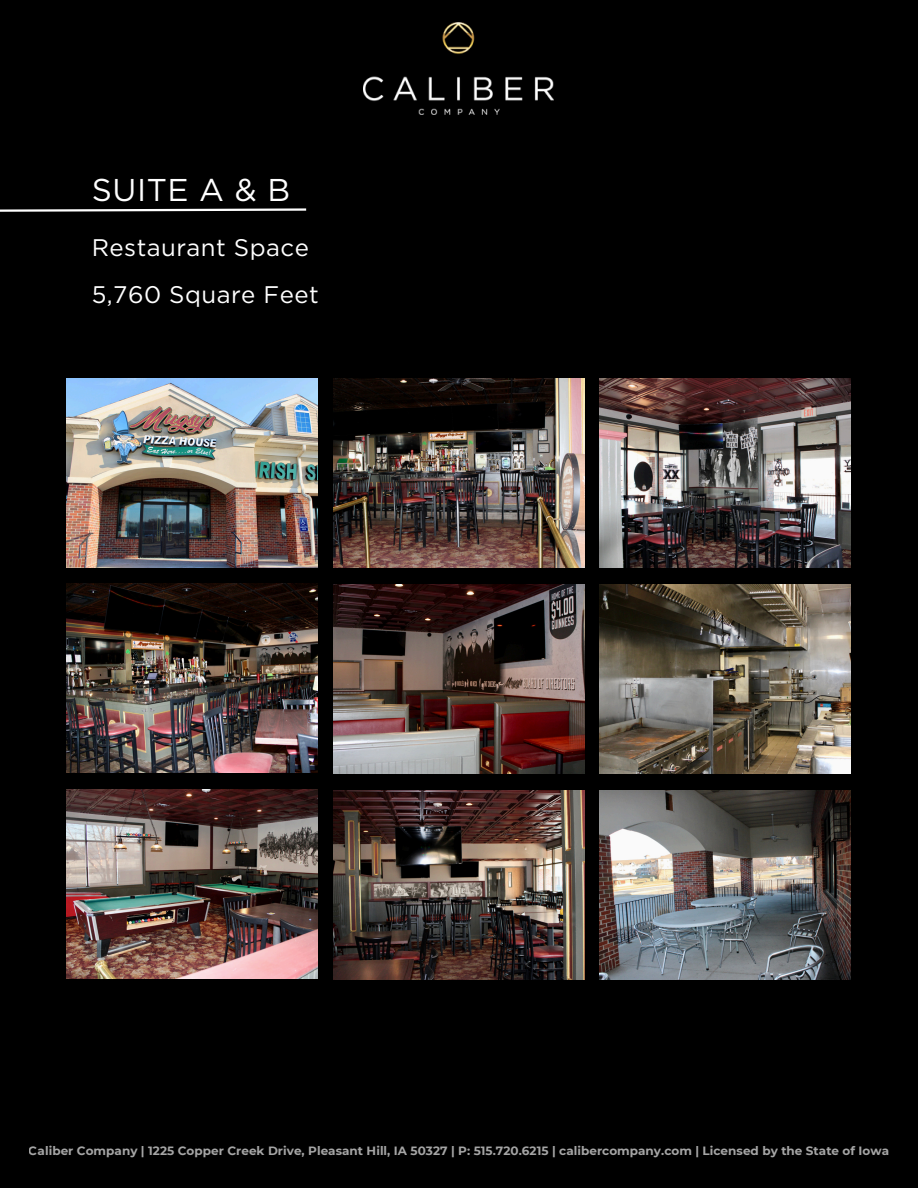
<style>
.page{position:relative;width:918px;height:1188px;background:#000}
.page>*{position:absolute;margin:0;border:0;box-sizing:border-box;transform-origin:0 0}
.t1{font:31.5px "Gotham";letter-spacing:.02em;color:#fff}
.t2{font:24px/47.2px "Gotham";letter-spacing:.02em;color:#fff}
.t3{font:700 12px "Montserrat";letter-spacing:.005em;color:#fff}
</style>
<div class="page">
<img style="left:364px;top:22px;width:190px;height:93px">
<img style="left:333px;top:790px;width:251px;height:189px">
<img style="left:600px;top:790px;width:251px;height:189px">
<img style="left:333px;top:378px;width:251px;height:189px">
<img style="left:600px;top:378px;width:251px;height:189px">
<img style="left:333px;top:584px;width:251px;height:189px">
<img style="left:600px;top:584px;width:251px;height:189px">
<img style="left:67px;top:790px;width:250px;height:189px">
<img style="left:67px;top:378px;width:250px;height:189px">
<img style="left:67px;top:584px;width:250px;height:189px">
<svg style="left:0;top:208px;width:307px;height:4px"></svg>
<h1 class="t1" style="left:92px;top:170px;width:200px">SUITE A &amp; B</h1>
<p class="t2" style="left:92px;top:224px;width:228px">Restaurant Space<br>5,760 Square Feet</p>
<p class="t3" style="left:29px;top:1144px;width:862px">Caliber Company | 1225 Copper Creek Drive, Pleasant Hill, IA 50327 | P: 515.720.6215 | calibercompany.com | Licensed by the State of Iowa</p>
</div>
